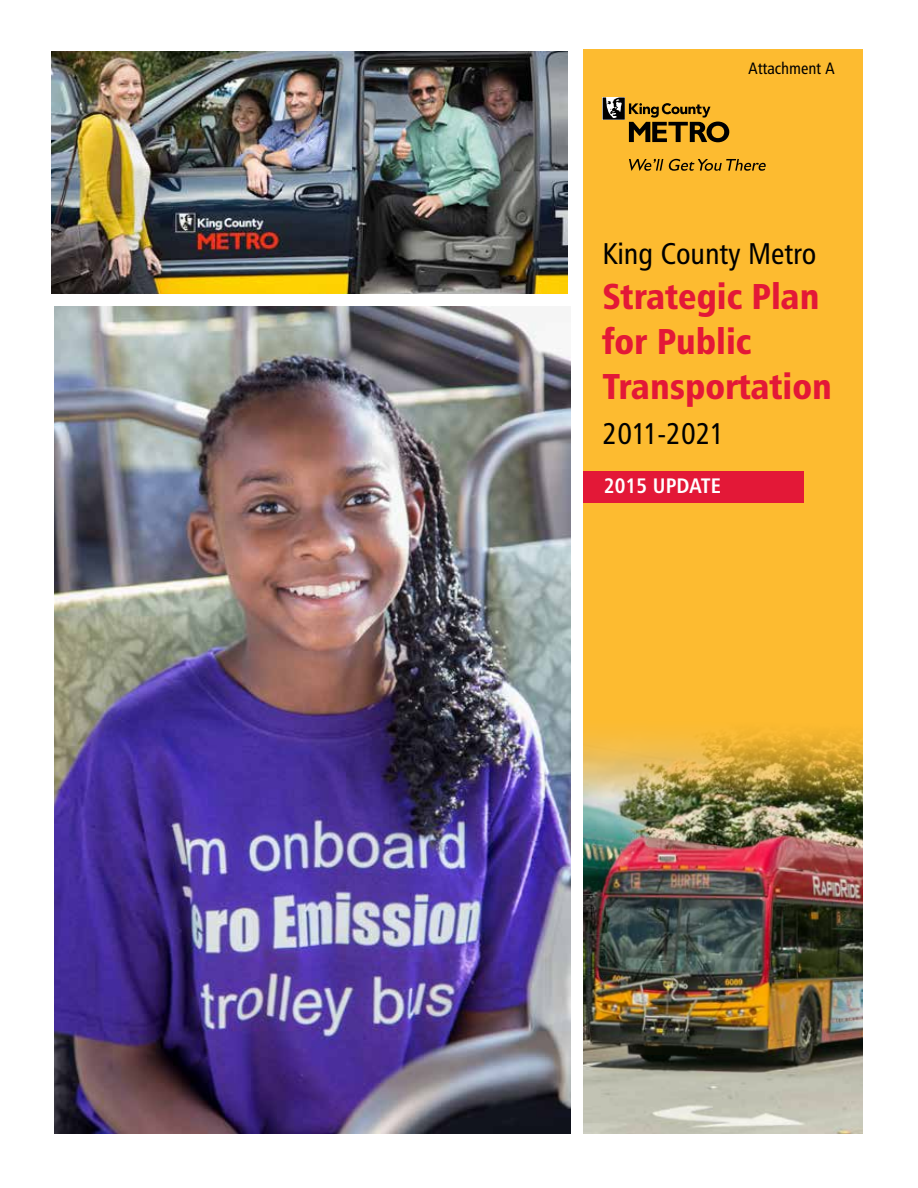
<style>
.page{position:relative;width:918px;height:1188px;background:#fff}
.page>*{position:absolute;margin:0;border:0;box-sizing:border-box;transform-origin:0 0}
.t1{font:36px/45px "Humanist 777 BT Black Condensed B";color:#e31837}
.t2{font:30px "Humanist 777 BT Roman Condensed B";color:#000}
.t3{font:21px "Humanist 777 BT Bold Condensed B";color:#fff}
.t4{font:16.5px "Humanist 777 BT Roman Condensed B";color:#000}
</style>
<div class="page">
<img style="left:54px;top:307px;width:516px;height:827px">
<div style="left:583px;top:50px;width:280px;height:1084px;background:#fdbb30"></div>
<img style="left:583px;top:732px;width:280px;height:402px">
<img style="left:52px;top:52px;width:516px;height:242px">
<svg style="left:629px;top:159px;width:34px;height:12px"></svg>
<svg style="left:669px;top:159px;width:97px;height:12px"></svg>
<svg style="left:603px;top:98px;width:126px;height:44px"></svg>
<div style="left:583px;top:471px;width:220px;height:31px;background:#e31837"></div>
<p class="t4" style="left:749px;top:58px;width:88px">Attachment A</p>
<p class="t2" style="left:603px;top:235px;width:215px">King County Metro</p>
<p class="t1" style="left:603px;top:273px;width:231px">Strategic Plan for Public<br>Transportation</p>
<p class="t2" style="left:603px;top:415px;width:123px">2011-2021</p>
<p class="t3" style="left:604px;top:473px;width:118px">2015 UPDATE</p>
</div>
